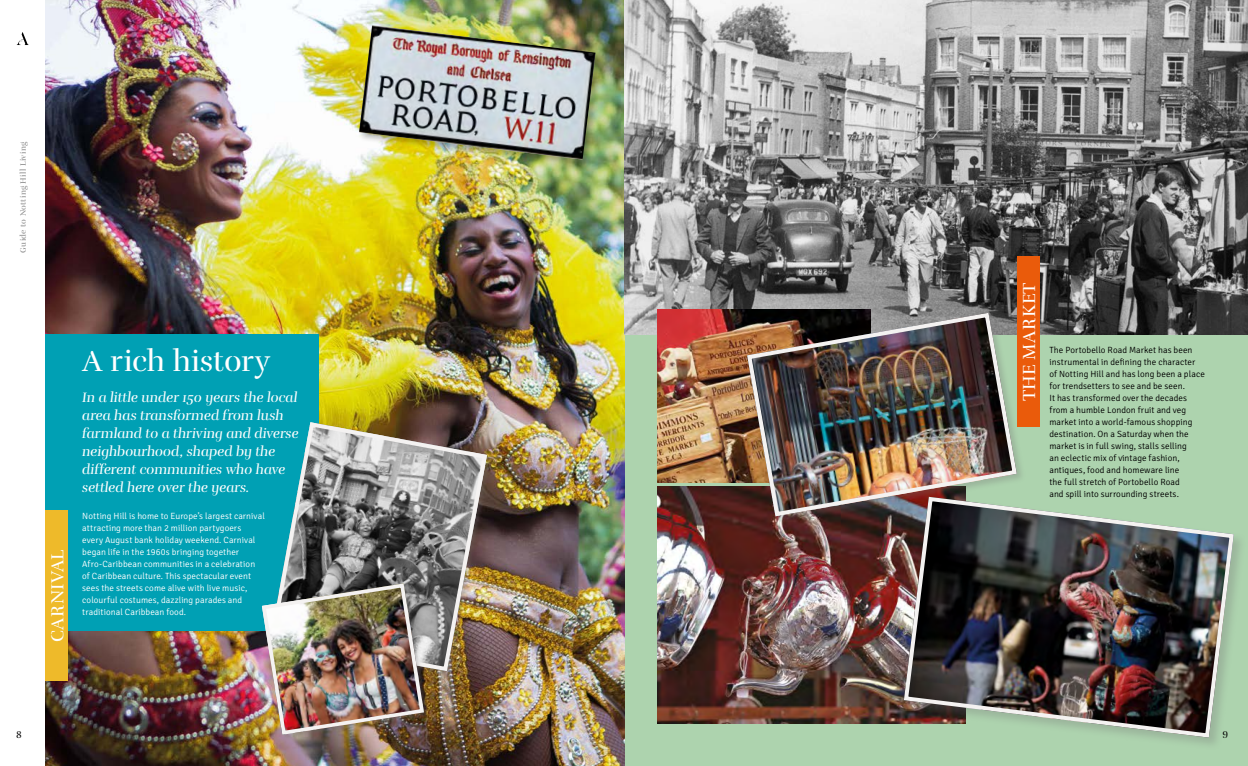
<style>
.page{position:relative;width:1248px;height:766px;background:#fff}
.page>*{position:absolute;margin:0;border:0;box-sizing:border-box;transform-origin:0 0}
.t1{font:30px "Rufina Stencil Regular";letter-spacing:-.005em;color:#fff}
.t2{font:18px "Rufina Stencil Regular";letter-spacing:.015em;color:#fff}
.t3{font:14px/18px "Rufina Stencil Regular Italic";letter-spacing:-.005em;color:#fff}
.t4{font:10px "Rufina Stencil Regular";color:#000}
.t5{font:300 9px/12px "Signika";letter-spacing:.005em;color:#000}
.t6{font:300 9px/12px "Signika";letter-spacing:.005em;color:#fff}
.t7{font:8px "Rufina Stencil Regular";letter-spacing:.05em;color:#878787}
</style>
<div class="page">
<div style="left:624px;top:0;width:623px;height:765px;background:#add3ae"></div>
<img style="left:45px;top:0;width:579px;height:765px">
<img style="left:657px;top:486px;width:244px;height:237px">
<div style="left:358px;top:24px;width:247px;height:145px;background:#000;opacity:.24"></div>
<img style="left:359px;top:25px;width:236px;height:135px">
<img style="left:624px;top:0;width:623px;height:334px">
<img style="left:901px;top:508px;width:334px;height:231px">
<img style="left:657px;top:309px;width:213px;height:173px">
<div style="left:745px;top:311px;width:281px;height:214px;background:#717071;opacity:.3"></div>
<img style="left:744px;top:310px;width:275px;height:208px">
<div style="left:1016px;top:257px;width:23px;height:170px;background:#ea5b0b"></div>
<div style="left:45px;top:334px;width:274px;height:296px;background:#00a0b4"></div>
<img style="left:280px;top:420px;width:209px;height:253px">
<div style="left:45px;top:510px;width:23px;height:170px;background:#eeba2a"></div>
<div style="left:261px;top:583px;width:168px;height:156px;background:#717071;opacity:.3"></div>
<img style="left:262px;top:583px;width:162px;height:151px">
<div style="left:262px;top:583px;width:161px;height:151px;border:4px solid #f4f2f1;border-radius:21px"></div>
<svg style="left:17px;top:32px;width:12px;height:13px"></svg>
<p class="t7" style="left:18px;top:252px;width:112px;rotate:-90deg">Guide to Notting Hill Living</p>
<h2 class="t2" style="left:47px;top:642px;width:94px;rotate:-90deg">CARNIVAL</h2>
<h1 class="t1" style="left:82px;top:343px;width:190px">A rich history</h1>
<h3 class="t3" style="left:82px;top:388px;width:217px">In a little under 150 years the local</h3>
<h3 class="t3" style="left:82px;top:406px;width:218px">area has transformed from lush farmland to a thriving and diverse neighbourhood, shaped by the different communities who have settled here over the years.</h3>
<p class="t6" style="left:82px;top:509px;width:184px">Notting Hill is home to Europe’s largest carnival attracting more than 2 million partygoers<br>every August bank holiday weekend. Carnival began life in the 1960s bringing together Afro-Caribbean communities in a celebration of Caribbean culture. This spectacular event sees the streets come alive with live music, colourful costumes, dazzling parades and traditional Caribbean food.</p>
<h2 class="t2" style="left:1018px;top:401px;width:121px;rotate:-90deg">THE MARKET</h2>
<p class="t5" style="left:1049px;top:343px;width:157px">The Portobello Road Market has been instrumental in defining the character of Notting Hill and has long been a place for trendsetters to see and be seen.<br>It has transformed over the decades from a humble London fruit and veg market into a world-famous shopping destination. On a Saturday when the market is in full swing, stalls selling<br>an eclectic mix of vintage fashion, antiques, food and homeware line<br>the full stretch of Portobello Road<br>and spill into surrounding streets.</p>
<p class="t4" style="left:16px;top:728px;width:7px">8</p>
<p class="t4" style="left:1222px;top:728px;width:7px">9</p>
</div>
